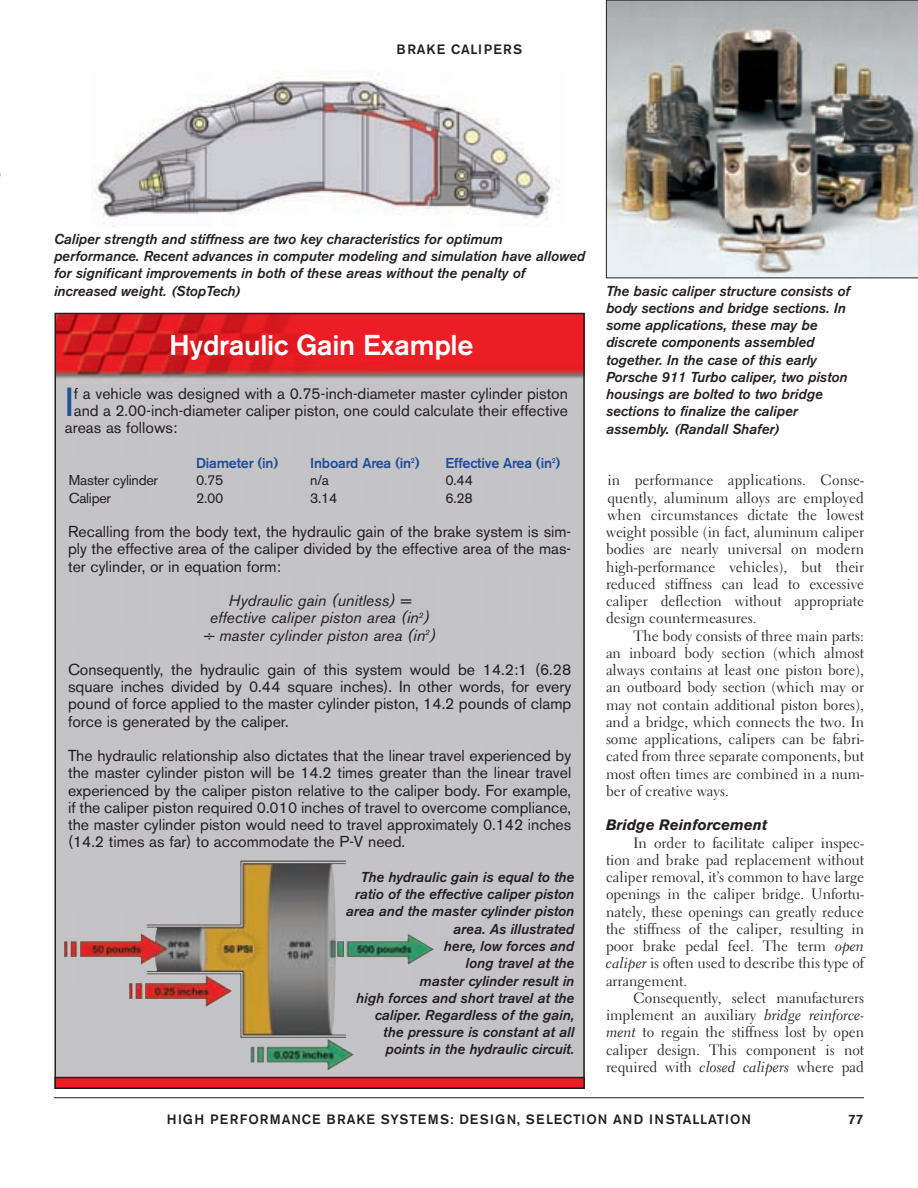
<style>
.page{position:relative;width:918px;height:1188px;background:#fff}
.page>*{position:absolute;margin:0;border:0;box-sizing:border-box;transform-origin:0 0}
.t1{font:40.05px "Akzidenz Grotesk BE";color:#204f9b}
.t2{font:500 28.5px "Akzidenz Grotesk BE";letter-spacing:-.01em;color:#fff}
.t3{font:15.75px/17.2px "Akzidenz Grotesk BE";color:#231f20;text-align:justify}
.t4{font:italic 15.75px/17.2px "Akzidenz Grotesk BE";color:#231f20;text-align:center}
.t5{font:15px/17.2px "Electra LH";color:#231f20;text-align:justify}
.t6{font:italic 700 15px "Akzidenz Grotesk BE";color:#231f20}
.t7{font:italic 500 14.25px/17.2px "Akzidenz Grotesk BE";color:#231f20}
.t8{font:500 14.25px "Akzidenz Grotesk BE";letter-spacing:-.015em;color:#204f9b}
.t9{font:14.25px "Akzidenz Grotesk BE";letter-spacing:-.02em;color:#231f20}
.t10{font:500 13.5px "Akzidenz Grotesk BE";letter-spacing:.065em;color:#231f20}
.t11{font:500 13.5px "Akzidenz Grotesk BE";letter-spacing:.09em;color:#231f20}
.s1{font-family:"Electra LH Cursive"}
</style>
<div class="page">
<hr style="left:54px;top:1097px;width:810px;height:1px;background:#231f20">
<img style="left:57px;top:316px;width:525px;height:761px">
<div style="left:55px;top:1078px;width:529px;height:10px;background:#ee1d23"></div>
<div style="left:54px;top:1077px;width:531px;height:12px;border:2px solid #231f20"></div>
<img style="left:91px;top:73px;width:469px;height:153px">
<img style="left:606px;top:0;width:312px;height:278px">
<img style="left:80px;top:863px;width:274px;height:197px">
<p class="t11" style="left:397px;top:44px;width:127px">BRAKE CALIPERS</p>
<p class="t7" style="left:54px;top:231px;width:533px">Caliper strength and stiffness are two key characteristics for optimum performance. Recent advances in computer modeling and simulation have allowed for significant improvements in both of these areas without the penalty of increased weight. (StopTech)</p>
<h2 class="t2" style="left:169px;top:335px;width:306px">Hydraulic Gain Example</h2>
<h1 class="t1" style="left:65px;top:388px;width:11px">I</h1>
<p class="t3" style="left:74px;top:387px;width:496px">f a vehicle was designed with a 0.75-inch-diameter master cylinder piston</p>
<p class="t3" style="left:74px;top:404px;width:496px">and a 2.00-inch-diameter caliper piston, one could calculate their effective</p>
<p class="t3" style="left:65px;top:421px;width:114px">areas as follows:</p>
<p class="t8" style="left:196px;top:458px;width:84px">Diameter (in)</p>
<p class="t8" style="left:310px;top:458px;width:111px">Inboard Area (in<sup>2</sup>)</p>
<p class="t8" style="left:445px;top:458px;width:117px">Effective Area (in<sup>2</sup>)</p>
<p class="t7" style="left:606px;top:283px;width:245px">The basic caliper structure consists of body sections and bridge sections. In some applications, these may be discrete components assembled together. In the case of this early Porsche 911 Turbo caliper, two piston housings are bolted to two bridge sections to finalize the caliper assembly. (Randall Shafer)</p>
<p class="t5" style="left:606px;top:473px;width:260px">in performance applications. Conse&shy;quently, aluminum alloys are employed when circumstances dictate the lowest weight possible (in fact, aluminum caliper bodies are nearly universal on modern high-performance vehicles), but their reduced stiffness can lead to excessive caliper deflection without appropriate design countermeasures.</p>
<p class="t5" style="left:606px;top:628px;width:260px;text-indent:28px">The body consists of three main parts: an inboard body section (which almost always contains at least one piston bore), an outboard body section (which may or may not contain additional piston bores), and a bridge, which connects the two. In some applications, calipers can be fabri&shy;cated from three separate components, but most often times are combined in a num&shy;ber of creative ways.</p>
<p class="t6" style="left:606px;top:819px;width:163px">Bridge Reinforcement</p>
<p class="t5" style="left:606px;top:835px;width:260px;text-indent:28px">In order to facilitate caliper inspec&shy;tion and brake pad replacement without caliper removal, it’s common to have large openings in the caliper bridge. Unfortu&shy;nately, these openings can greatly reduce the stiffness of the caliper, resulting in poor brake pedal feel. The term <span class="s1">open caliper</span> is often used to describe this type of arrangement.</p>
<p class="t5" style="left:606px;top:990px;width:260px;text-indent:28px">Consequently, select manufacturers implement an auxiliary <span class="s1">bridge reinforce&shy;ment</span> to regain the stiffness lost by open caliper design. This component is not required with <span class="s1">closed calipers</span> where pad</p>
<p class="t10" style="left:167px;top:1114px;width:586px">HIGH PERFORMANCE BRAKE SYSTEMS: DESIGN, SELECTION AND INSTALLATION</p>
<p class="t10" style="left:848px;top:1114px;width:17px">77</p>
<p class="t9" style="left:69px;top:475px;width:91px">Master cylinder</p>
<p class="t9" style="left:196px;top:475px;width:29px">0.75</p>
<p class="t9" style="left:310px;top:475px;width:20px">n/a</p>
<p class="t9" style="left:445px;top:475px;width:29px">0.44</p>
<p class="t9" style="left:69px;top:492px;width:44px">Caliper</p>
<p class="t9" style="left:196px;top:492px;width:29px">2.00</p>
<p class="t9" style="left:310px;top:492px;width:29px">3.14</p>
<p class="t9" style="left:445px;top:492px;width:29px">6.28</p>
<p class="t3" style="left:68px;top:525px;width:505px">Recalling from the body text, the hydraulic gain of the brake system is sim&shy;ply the effective area of the caliper divided by the effective area of the mas&shy;ter cylinder, or in equation form:</p>
<p class="t4" style="left:203px;top:594px;width:234px">Hydraulic gain (unitless) = effective caliper piston area (in<sup>2</sup>) ÷ master cylinder piston area (in<sup>2</sup>)</p>
<p class="t3" style="left:68px;top:663px;width:505px">Consequently, the hydraulic gain of this system would be 14.2:1 (6.28 square inches divided by 0.44 square inches). In other words, for every pound of force applied to the master cylinder piston, 14.2 pounds of clamp force is generated by the caliper.</p>
<p class="t3" style="left:68px;top:749px;width:505px">The hydraulic relationship also dictates that the linear travel experienced by the master cylinder piston will be 14.2 times greater than the linear travel experienced by the caliper piston relative to the caliper body. For example, if the caliper piston required 0.010 inches of travel to overcome compliance, the master cylinder piston would need to travel approximately 0.142 inches (14.2 times as far) to accommodate the P-V need.</p>
<p class="t7" style="left:346px;top:869px;width:230px;text-align:right">The hydraulic gain is equal to the ratio of the effective caliper piston area and the master cylinder piston area. As illustrated<br>here, low forces and<br>long travel at the<br>master cylinder result in<br>high forces and short travel at the caliper. Regardless of the gain,<br>the pressure is constant at all points in the hydraulic circuit.</p>
</div>
